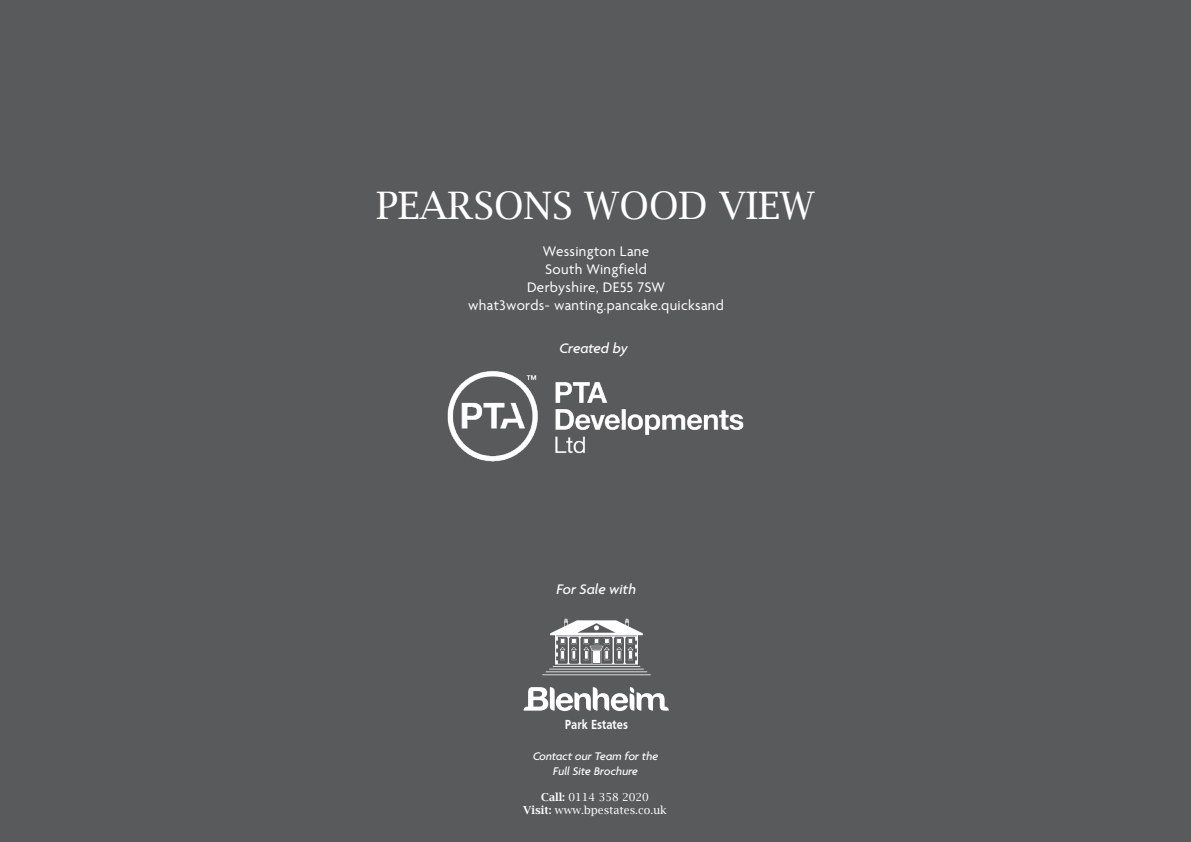
<style>
.page{position:relative;width:1191px;height:842px;background:#585a5b}
.page>*{position:absolute;margin:0;border:0;box-sizing:border-box;transform-origin:0 0}
.t1{font:38px "Lucida Bright";color:#fff}
.t2{font:15px/18px "Agenda One";letter-spacing:.025em;color:#fff;text-align:center}
.t3{font:italic 500 15px "Agenda One";color:#fff}
.t4{font:700 13.5px "Frutiger Cnd";color:#fff}
.t5{font:italic 500 12px/14.4px "Agenda One";color:#fff;text-align:center}
.t6{font:11px/13.2px "Lucida Bright";color:#fff;text-align:center}
.s1{font-weight:600}
</style>
<div class="page">
<svg style="left:542px;top:619px;width:108px;height:56px"></svg>
<svg style="left:523px;top:687px;width:146px;height:24px"></svg>
<img style="left:447px;top:371px;width:297px;height:91px">
<h1 class="t1" style="left:376px;top:184px;width:440px">PEARSONS WOOD VIEW</h1>
<p class="t2" style="left:468px;top:242px;width:257px">Wessington Lane<br>South Wingfield<br>Derbyshire, DE55 7SW<br>what3words- wanting.pancake.quicksand</p>
<p class="t3" style="left:559px;top:340px;width:70px">Created by</p>
<p class="t3" style="left:556px;top:581px;width:81px">For Sale with</p>
<p class="t4" style="left:565px;top:716px;width:65px">Park Estates</p>
<p class="t5" style="left:532px;top:749px;width:127px">Contact our Team for the<br>Full Site Brochure</p>
<p class="t6" style="left:523px;top:791px;width:145px"><span class="s1">Call:</span> 0114 358 2020<br><span class="s1">Visit:</span> www.bpestates.co.uk</p>
</div>
